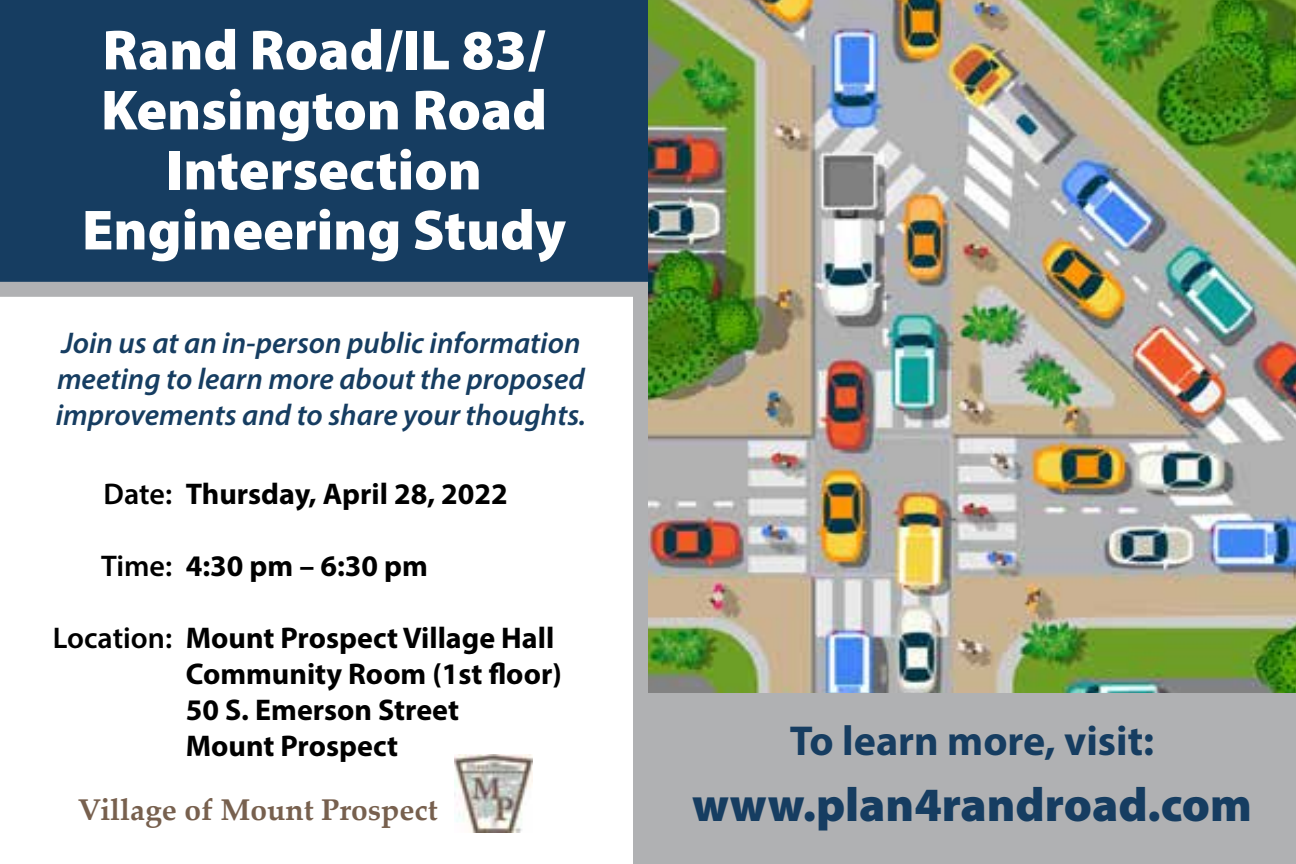
<style>
.page{position:relative;width:1296px;height:864px;background:#fff}
.page>*{position:absolute;margin:0;border:0;box-sizing:border-box;transform-origin:0 0}
.t1{font:900 57px/60px "Myriad Pro";color:#fff;text-align:center}
.t2{font:900 48px "Myriad Pro";color:#163d61}
.t3{font:700 42px "Myriad Pro";color:#163d61}
.t4{font:700 30px/36px "Myriad Pro";color:#000}
.t5{font:italic 600 30px/36px "Myriad Pro";color:#163d61}
.t6{font:700 30px "Palatino Linotype";color:#77604e}
.t7{font:600 30px "Myriad Pro";color:#000}
</style>
<div class="page">
<div style="left:0;top:0;width:648px;height:282px;background:#163d61"></div>
<img style="left:648px;top:0;width:648px;height:693px">
<img style="left:455px;top:755px;width:77px;height:78px">
<div style="left:648px;top:693px;width:648px;height:171px;background:#b0b1b3"></div>
<div style="left:0;top:282px;width:648px;height:15px;background:#b0b1b3"></div>
<div style="left:633px;top:289px;width:15px;height:575px;background:#b0b1b3"></div>
<h1 class="t1" style="left:82px;top:18px;width:485px">Rand Road/IL 83/<br>Kensington Road<br>Intersection<br>Engineering Study</h1>
<p class="t5" style="left:56px;top:324px;width:532px">Join us at an in-person public information meeting to learn more about the proposed improvements and to share your thoughts.</p>
<p class="t7" style="left:104px;top:474px;width:70px">Date:</p>
<p class="t4" style="left:186px;top:474px;width:324px">Thursday, April 28, 2022</p>
<p class="t7" style="left:101px;top:546px;width:72px">Time:</p>
<p class="t4" style="left:186px;top:546px;width:244px">4:30 pm – 6:30 pm</p>
<p class="t7" style="left:53px;top:618px;width:121px">Location:</p>
<p class="t4" style="left:186px;top:618px;width:378px">Mount Prospect Village Hall<br>Community Room (1st floor)<br>50 S. Emerson Street<br>Mount Prospect</p>
<h3 class="t3" style="left:790px;top:714px;width:366px">To learn more, visit:</h3>
<p class="t6" style="left:78px;top:789px;width:362px">Village of Mount Prospect</p>
<h2 class="t2" style="left:692px;top:773px;width:561px">www.plan4randroad.com</h2>
</div>
